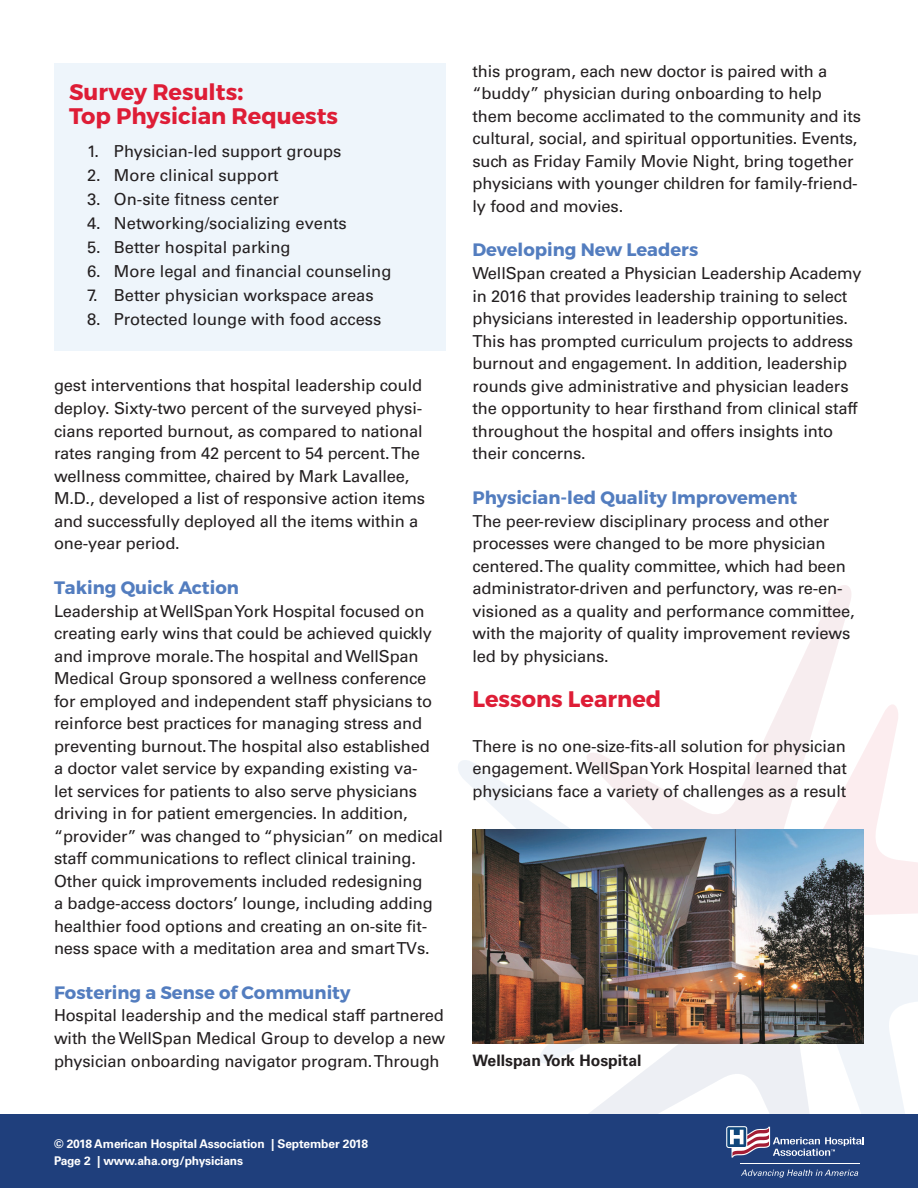
<style>
.page{position:relative;width:918px;height:1188px;background:#fff}
.page>*{position:absolute;margin:0;border:0;box-sizing:border-box;transform-origin:0 0}
.t1{font:700 22.5px/24px "Montserrat";color:#de1d36}
.t2{font:700 18px "Montserrat";color:#537dbf}
.t3{font:16.5px/22.5px "Univers LT Std";letter-spacing:-.01em;color:#231f20}
.t4{font:700 15.75px "Univers LT Std";color:#231f20}
.t5{font:700 12px/16.5px "Univers LT Std";letter-spacing:-.01em;color:#fff}
.s1{font-size:27px}
</style>
<div class="page">
<svg style="left:589px;top:1069px;width:137px;height:45px;fill:#edeff4"></svg>
<svg style="left:856px;top:704px;width:62px;height:211px"></svg>
<svg style="left:745px;top:585px;width:111px;height:245px"></svg>
<svg style="left:458px;top:753px;width:287px;height:316px"></svg>
<div style="left:0;top:1114px;width:918px;height:74px;background:#1f3f7c"></div>
<svg style="left:726px;top:947px;width:192px;height:231px"></svg>
<img style="left:472px;top:830px;width:392px;height:214px">
<div style="left:54px;top:63px;width:392px;height:288px;background:#eef5fb"></div>
<h1 class="t1" style="left:69px;top:80px;width:271px">Survey Results<span class="s1">:<br></span>Top Physician Requests</h1>
<p class="t3" style="left:87px;top:140px;width:256px">1. Physician-led support groups</p>
<p class="t3" style="left:87px;top:164px;width:193px">2. More clinical support</p>
<p class="t3" style="left:87px;top:188px;width:194px">3. On-site fitness center</p>
<p class="t3" style="left:87px;top:212px;width:261px">4. Networking/socializing events</p>
<p class="t3" style="left:87px;top:236px;width:205px">5. Better hospital parking</p>
<p class="t3" style="left:87px;top:260px;width:306px">6. More legal and financial counseling</p>
<p class="t3" style="left:87px;top:284px;width:288px">7. Better physician workspace areas</p>
<p class="t3" style="left:87px;top:308px;width:296px">8. Protected lounge with food access</p>
<p class="t3" style="left:54px;top:374px;width:373px">gest interventions that hospital leadership could deploy. Sixty-two percent of the surveyed physi&shy;cians reported burnout, as compared to national rates ranging from 42 percent to 54 percent. The wellness committee, chaired by Mark Lavallee, M.D., developed a list of responsive action items and successfully deployed all the items within a one-year period.</p>
<p class="t2" style="left:54px;top:576px;width:187px">Taking Quick Action</p>
<p class="t3" style="left:54px;top:599px;width:391px">Leadership at WellSpan York Hospital focused on creating early wins that could be achieved quickly and improve morale. The hospital and WellSpan Medical Group sponsored a wellness conference for employed and independent staff physicians to reinforce best practices for managing stress and preventing burnout. The hospital also established a doctor valet service by expanding existing va-<br>let services for patients to also serve physicians driving in for patient emergencies. In addition, “provider” was changed to “physician” on medical staff communications to reflect clinical training.<br>Other quick improvements included redesigning<br>a badge-access doctors’ lounge, including adding healthier food options and creating an on-site fit&shy;ness space with a meditation area and smart TVs.</p>
<p class="t2" style="left:54px;top:981px;width:298px">Fostering a Sense of Community</p>
<p class="t3" style="left:54px;top:1004px;width:393px;text-align:justify">Hospital leadership and the medical staff partnered with the WellSpan Medical Group to develop a new physician onboarding navigator program. Through</p>
<p class="t3" style="left:473px;top:60px;width:390px">this program, each new doctor is paired with a “buddy” physician during onboarding to help them become acclimated to the community and its cultural, social, and spiritual opportunities. Events, such as Friday Family Movie Night, bring together physicians with younger children for family-friend&shy;ly food and movies.</p>
<p class="t2" style="left:472px;top:239px;width:227px">Developing New Leaders</p>
<p class="t3" style="left:472px;top:262px;width:391px">WellSpan created a Physician Leadership Academy in 2016 that provides leadership training to select physicians interested in leadership opportunities.<br>This has prompted curriculum projects to address burnout and engagement. In addition, leadership rounds give administrative and physician leaders the opportunity to hear firsthand from clinical staff throughout the hospital and offers insights into their concerns.</p>
<p class="t2" style="left:472px;top:486px;width:326px">Physician-led Quality Improvement</p>
<p class="t3" style="left:472px;top:509px;width:384px">The peer-review disciplinary process and other processes were changed to be more physician centered. The quality committee, which had been administrator-driven and perfunctory, was re-en&shy;visioned as a quality and performance committee, with the majority of quality improvement reviews led by physicians.</p>
<h1 class="t1" style="left:472px;top:687px;width:190px">Lessons Learned</h1>
<p class="t3" style="left:472px;top:734px;width:376px;text-align:justify">There is no one-size-fits-all solution for physician engagement. WellSpan York Hospital learned that physicians face a variety of challenges as a result</p>
<p class="t4" style="left:472px;top:1051px;width:171px">Wellspan York Hospital</p>
<p class="t5" style="left:54px;top:1136px;width:316px">© 2018 American Hospital Association | September 2018<br>Page 2 | www.aha.org/physicians</p>
</div>
